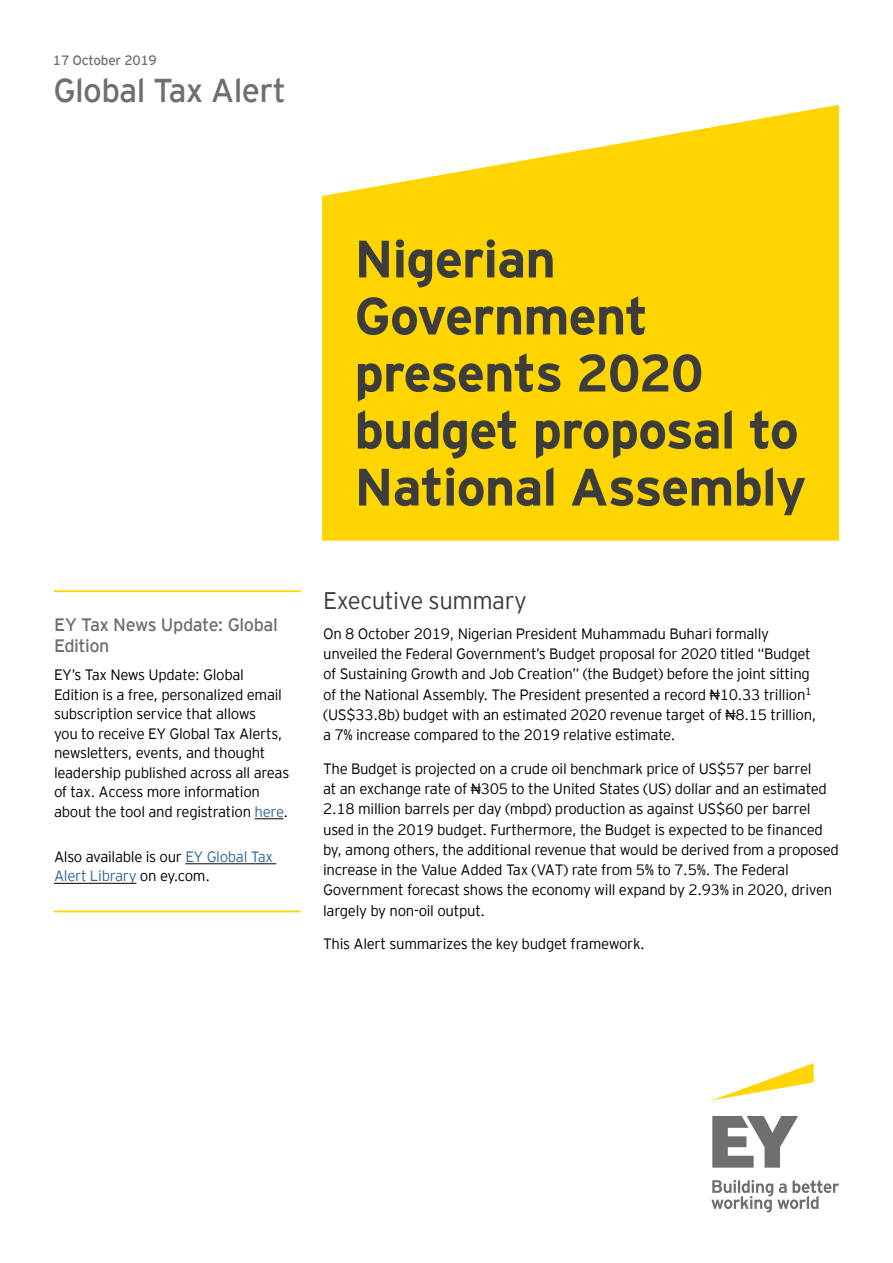
<style>
.page{position:relative;width:893px;height:1263px;background:#fff}
.page>*{position:absolute;margin:0;border:0;box-sizing:border-box;transform-origin:0 0}
.t1{font:700 52.5px/57px "EY Interstate";letter-spacing:-.02em;color:#3c3c3b}
.t2{font:33px "EY Interstate";letter-spacing:-.02em;color:#706f6f}
.t3{font:300 24px "EY Interstate";letter-spacing:-.02em;color:#3c3c3b}
.t4{font:18px/21px "EY Interstate";letter-spacing:-.025em;color:#706f6f}
.t5{font:300 15px/20.2px "EY Interstate";letter-spacing:-.02em;color:#000}
.t6{font:13.5px "EY Interstate";letter-spacing:-.02em;color:#706f6f}
.s1{color:#369}
</style>
<div class="page">
<svg style="left:322px;top:105px;width:517px;height:436px;background:#ffd91a"></svg>
<svg style="left:710px;top:693px;width:10px;height:3px"></svg>
<svg style="left:725px;top:713px;width:11px;height:4px"></svg>
<svg style="left:471px;top:787px;width:10px;height:4px"></svg>
<hr style="left:54px;top:590px;width:247px;height:2px;background:#ffd500">
<svg style="left:255px;top:818px;width:28px;height:1px"></svg>
<hr style="left:185px;top:863px;width:91px;height:1px;background:#000">
<hr style="left:54px;top:883px;width:82px;height:1px;background:#000">
<hr style="left:54px;top:910px;width:247px;height:2px;background:#ffd500">
<svg style="left:713px;top:1063px;width:101px;height:37px"></svg>
<svg style="left:711px;top:1116px;width:128px;height:96px"></svg>
<p class="t6" style="left:53px;top:50px;width:106px">17 October 2019</p>
<h2 class="t2" style="left:53px;top:67px;width:234px">Global Tax Alert</h2>
<p class="t4" style="left:54px;top:613px;width:225px">EY Tax News Update: Global<br>Edition</p>
<p class="t5" style="left:54px;top:664px;width:237px;line-height:19.5px">EY’s Tax News Update: Global Edition is a free, personalized email subscription service that allows<br>you to receive EY Global Tax Alerts, newsletters, events, and thought leadership published across all areas of tax. Access more information about the tool and registration <span class="s1">here</span>.</p>
<p class="t5" style="left:54px;top:846px;width:221px;line-height:19.5px">Also available is our <span class="s1">EY Global Tax<br>Alert Library</span> on ey.com.</p>
<h1 class="t1" style="left:354px;top:227px;width:454px">Nigerian<br>Government presents 2020 budget proposal to<br>National Assembly</h1>
<h3 class="t3" style="left:323px;top:584px;width:205px">Executive summary</h3>
<p class="t5" style="left:323px;top:622px;width:495px">On 8 October 2019, Nigerian President Muhammadu Buhari formally unveiled the Federal Government’s Budget proposal for 2020 titled “Budget of Sustaining Growth and Job Creation” (the Budget) before the joint sitting of the National Assembly. The President presented a record N10.33 trillion<sup>1 </sup>(US$33.8b) budget with an estimated 2020 revenue target of N8.15 trillion, a 7% increase compared to the 2019 relative estimate.</p>
<p class="t5" style="left:323px;top:757px;width:517px">The Budget is projected on a crude oil benchmark price of US$57 per barrel<br>at an exchange rate of N305 to the United States (US) dollar and an estimated 2.18 million barrels per day (mbpd) production as against US$60 per barrel used in the 2019 budget. Furthermore, the Budget is expected to be financed by, among others, the additional revenue that would be derived from a proposed increase in the Value Added Tax (VAT) rate from 5% to 7.5%. The Federal Government forecast shows the economy will expand by 2.93% in 2020, driven largely by non-oil output.</p>
<p class="t5" style="left:323px;top:933px;width:323px">This Alert summarizes the key budget framework.</p>
</div>
